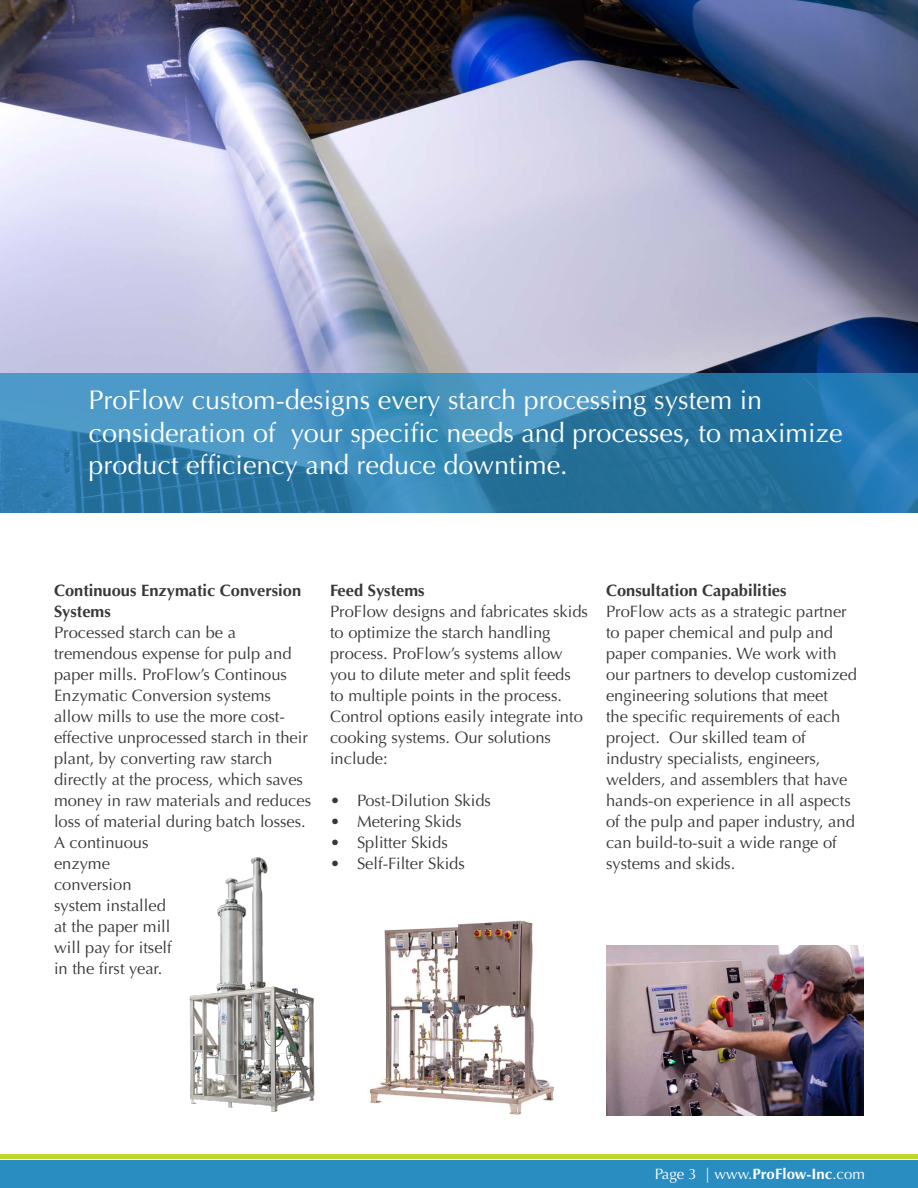
<style>
.page{position:relative;width:918px;height:1188px;background:#fff}
.page>*{position:absolute;margin:0;border:0;box-sizing:border-box;transform-origin:0 0}
.t1{font:27px/32.4px "Optima";color:#fff}
.t2{font:16.5px/21px "Optima";color:#363936}
.t3{font:700 16.5px/21px "Optima";color:#363936}
.t4{font:15px "Optima";color:#fff}
.s1{font-weight:700}
</style>
<div class="page">
<img style="left:0;top:0;width:918px;height:374px">
<svg style="left:0;top:374px;width:918px;height:139px;background:#3381af"></svg>
<img style="left:189px;top:857px;width:126px;height:255px">
<img style="left:369px;top:920px;width:185px;height:195px">
<img style="left:607px;top:946px;width:257px;height:170px">
<div style="left:0;top:1154px;width:918px;height:5px;background:#c1d52f"></div>
<div style="left:0;top:1160px;width:918px;height:28px;background:#298dc2"></div>
<p class="t1" style="left:89px;top:384px;width:755px">ProFlow custom-designs every starch processing system in consideration of your specific needs and processes, to maximize product efficiency and reduce downtime.</p>
<p class="t3" style="left:54px;top:580px;width:249px">Continuous Enzymatic Conversion<br>Systems</p>
<p class="t2" style="left:54px;top:622px;width:259px">Processed starch can be a tremendous expense for pulp and paper mills. ProFlow’s Continous<br>Enzymatic Conversion systems allow mills to use the more cost&shy;effective unprocessed starch in their plant, by converting raw starch directly at the process, which saves money in raw materials and reduces loss of material during batch losses.<br>A continuous<br>enzyme<br>conversion<br>system installed<br>at the paper mill<br>will pay for itself<br>in the first year.</p>
<p class="t3" style="left:330px;top:580px;width:96px">Feed Systems</p>
<p class="t2" style="left:330px;top:601px;width:260px">ProFlow designs and fabricates skids to optimize the starch handling process. ProFlow’s systems allow you to dilute meter and split feeds to multiple points in the process.<br>Control options easily integrate into cooking systems. Our solutions include:</p>
<p class="t2" style="left:330px;top:790px;width:163px">• Post-Dilution Skids</p>
<p class="t2" style="left:330px;top:811px;width:133px">• Metering Skids</p>
<p class="t2" style="left:330px;top:832px;width:119px">• Splitter Skids</p>
<p class="t2" style="left:330px;top:853px;width:136px">• Self-Filter Skids</p>
<p class="t3" style="left:606px;top:580px;width:182px">Consultation Capabilities</p>
<p class="t2" style="left:606px;top:601px;width:253px">ProFlow acts as a strategic partner to paper chemical and pulp and paper companies. We work with our partners to develop customized engineering solutions that meet<br>the specific requirements of each project. Our skilled team of industry specialists, engineers, welders, and assemblers that have hands-on experience in all aspects of the pulp and paper industry, and can build-to-suit a wide range of systems and skids.</p>
<p class="t4" style="left:655px;top:1166px;width:211px">Page 3 | www.<span class="s1">ProFlow-Inc</span>.com</p>
</div>
